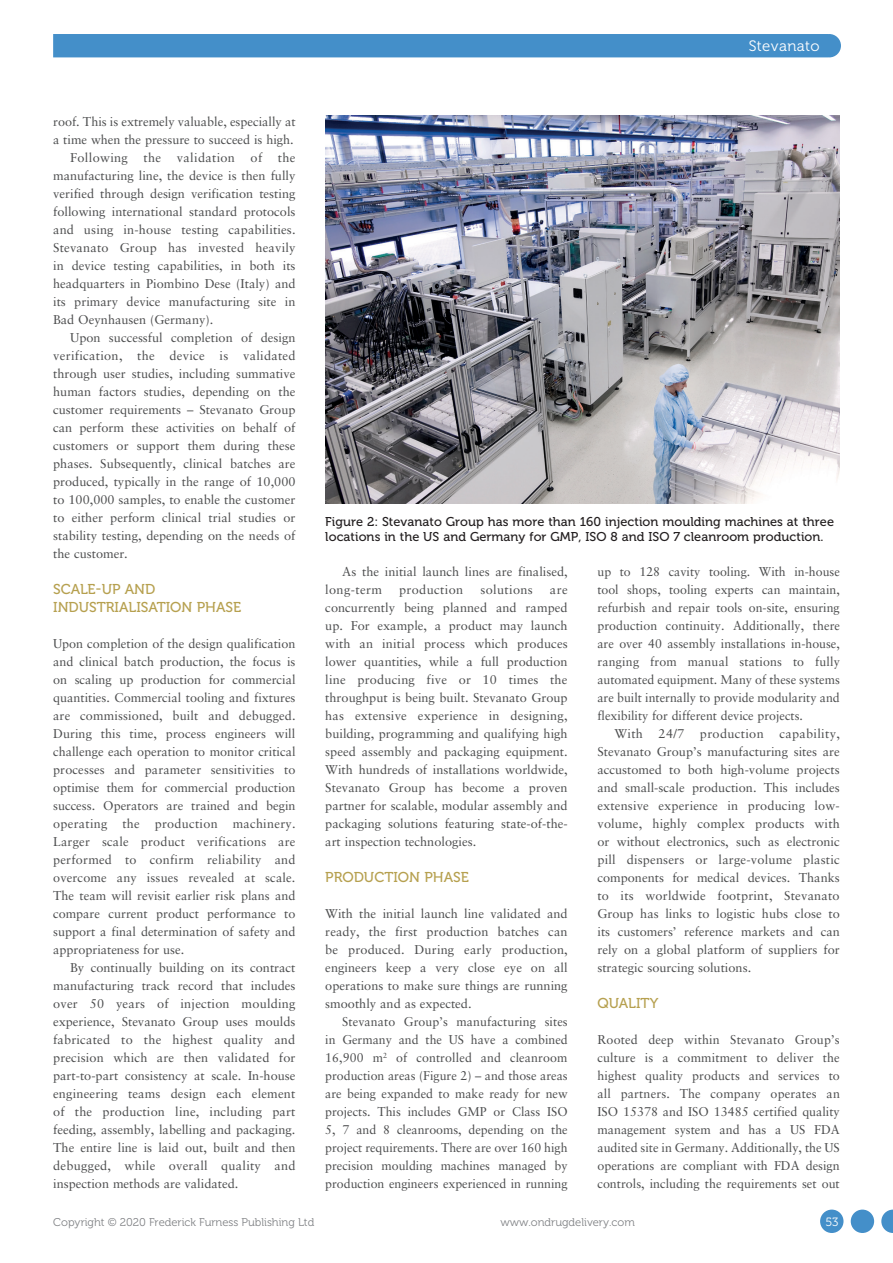
<style>
.page{position:relative;width:893px;height:1263px;background:#fff}
.page>*{position:absolute;margin:0;border:0;box-sizing:border-box;transform-origin:0 0}
.t1{font:15px "Museo 300";letter-spacing:.025em;color:#fff}
.MF_Xhead{font:14.25px/18px "Museo 500";color:#b6a04f}
.MF_body{font:12.75px/18px "Sabon LT Std";color:#4b4c4d;text-align:justify}
.MF_body_no_indent{font:12.75px/18px "Sabon LT Std";color:#4b4c4d;text-align:justify}
.MF_Captions{font:12.75px/15.3px "Museo 500";letter-spacing:.005em;color:#231f20}
.MF_body-2{font:12.75px "Sabon LT Std";letter-spacing:.03em;color:#4b4c4d}
.t2{font:12px "Museo 300";color:#fff}
.t3{font:11.25px "Museo 300";color:#808285}
</style>
<div class="page">
<div style="left:53px;top:34px;width:788px;height:23px;background:#448fc9"></div>
<img style="left:325px;top:115px;width:515px;height:389px">
<svg style="left:881px;top:1209px;width:12px;height:24px"></svg>
<div style="left:851px;top:1209px;width:23px;height:24px;background:#448fc9;border-radius:50%"></div>
<div style="left:820px;top:1209px;width:23px;height:24px;background:#448fc9;border-radius:50%"></div>
<p class="MF_body" style="left:53px;top:112px;width:244px">roof. This is extremely valuable, especially at a time when the pressure to succeed is high.</p>
<p class="MF_body" style="left:53px;top:148px;width:244px;text-indent:17px">Following the validation of the manufacturing line, the device is then fully verified through design verification testing following international standard protocols and using in-house testing capabilities.<br>Stevanato Group has invested heavily in device testing capabilities, in both its headquarters in Piombino Dese (Italy) and its primary device manufacturing site in Bad Oeynhausen (Germany).</p>
<p class="MF_body" style="left:53px;top:328px;width:244px;text-indent:17px">Upon successful completion of design verification, the device is validated through user studies, including summative human factors studies, depending on the customer requirements – Stevanato Group can perform these activities on behalf of customers or support them during these phases. Subsequently, clinical batches are produced, typically in the range of 10,000 to 100,000 samples, to enable the customer to either perform clinical trial studies or stability testing, depending on the needs of the customer.</p>
<p class="MF_Xhead" style="left:53px;top:580px;width:190px">SCALE-UP AND<br>INDUSTRIALISATION PHASE</p>
<p class="MF_body_no_indent" style="left:53px;top:634px;width:244px">Upon completion of the design qualification and clinical batch production, the focus is on scaling up production for commercial quantities. Commercial tooling and fixtures are commissioned, built and debugged.<br>During this time, process engineers will challenge each operation to monitor critical processes and parameter sensitivities to optimise them for commercial production success. Operators are trained and begin operating the production machinery.<br>Larger scale product verifications are performed to confirm reliability and overcome any issues revealed at scale.<br>The team will revisit earlier risk plans and compare current product performance to support a final determination of safety and appropriateness for use.</p>
<p class="MF_body" style="left:53px;top:958px;width:244px;text-indent:17px">By continually building on its contract manufacturing track record that includes over 50 years of injection moulding experience, Stevanato Group uses moulds fabricated to the highest quality and precision which are then validated for part-to-part consistency at scale. In-house engineering teams design each element of the production line, including part feeding, assembly, labelling and packaging.<br>The entire line is laid out, built and then debugged, while overall quality and inspection methods are validated.</p>
<p class="t1" style="left:749px;top:37px;width:72px">Stevanato</p>
<p class="MF_Captions" style="left:325px;top:514px;width:510px">Figure 2: Stevanato Group has more than 160 injection moulding machines at three locations in the US and Germany for GMP, ISO 8 and ISO 7 cleanroom production.</p>
<p class="MF_body" style="left:325px;top:562px;width:244px;text-indent:17px">As the initial launch lines are finalised, long-term</p>
<p class="MF_body-2" style="left:399px;top:582px;width:66px">production</p>
<p class="MF_body-2" style="left:480px;top:582px;width:54px">solutions</p>
<p class="MF_body" style="left:325px;top:580px;width:244px;text-indent:225px">are concurrently being planned and ramped up. For example, a product may launch with an initial process which produces lower quantities, while a full production line producing five or 10 times the throughput is being built. Stevanato Group has extensive experience in designing, building, programming and qualifying high speed assembly and packaging equipment.<br>With hundreds of installations worldwide, Stevanato Group has become a proven partner for scalable, modular assembly and packaging solutions featuring state-of-the&shy;art inspection technologies.</p>
<p class="MF_Xhead" style="left:325px;top:868px;width:145px">PRODUCTION PHASE</p>
<p class="MF_body_no_indent" style="left:325px;top:904px;width:244px">With the initial launch line validated and ready, the first production batches can be produced. During early production, engineers keep a very close eye on all operations to make sure things are running smoothly and as expected.</p>
<p class="MF_body" style="left:325px;top:1012px;width:244px;text-indent:17px">Stevanato Group’s manufacturing sites in Germany and the US have a combined 16,900 m<sup>2</sup> of controlled and cleanroom production areas (Figure 2) – and those areas are being expanded to make ready for new projects. This includes GMP or Class ISO 5, 7 and 8 cleanrooms, depending on the project requirements. There are over 160 high precision moulding machines managed by production engineers experienced in running</p>
<p class="MF_body" style="left:597px;top:562px;width:244px">up to 128 cavity tooling. With in-house tool shops, tooling experts can maintain, refurbish and repair tools on-site, ensuring production continuity. Additionally, there are over 40 assembly installations in-house, ranging from manual stations to fully automated equipment. Many of these systems are built internally to provide modularity and flexibility for different device projects.</p>
<p class="MF_body" style="left:597px;top:724px;width:244px;text-indent:17px">With 24/7 production capability, Stevanato Group’s manufacturing sites are accustomed to both high-volume projects and small-scale production. This includes extensive experience in producing low&shy;volume, highly complex products with or without electronics, such as electronic pill dispensers or large-volume plastic components for medical devices. Thanks to its worldwide footprint, Stevanato Group has links to logistic hubs close to its customers’ reference markets and can rely on a global platform of suppliers for strategic sourcing solutions.</p>
<p class="MF_Xhead" style="left:597px;top:994px;width:62px">QUALITY</p>
<p class="MF_body_no_indent" style="left:597px;top:1030px;width:244px">Rooted deep within Stevanato Group’s culture is a commitment to deliver the highest quality products and services to all partners. The company operates an ISO 15378 and ISO 13485 certified quality management system and has a US FDA audited site in Germany. Additionally, the US operations are compliant with FDA design controls, including the requirements set out</p>
<p class="t3" style="left:53px;top:1216px;width:263px">Copyright © 2020 Frederick Furness Publishing Ltd</p>
<p class="t3" style="left:500px;top:1216px;width:136px">www.ondrugdelivery.com</p>
<p class="t2" style="left:825px;top:1215px;width:15px">53</p>
</div>
